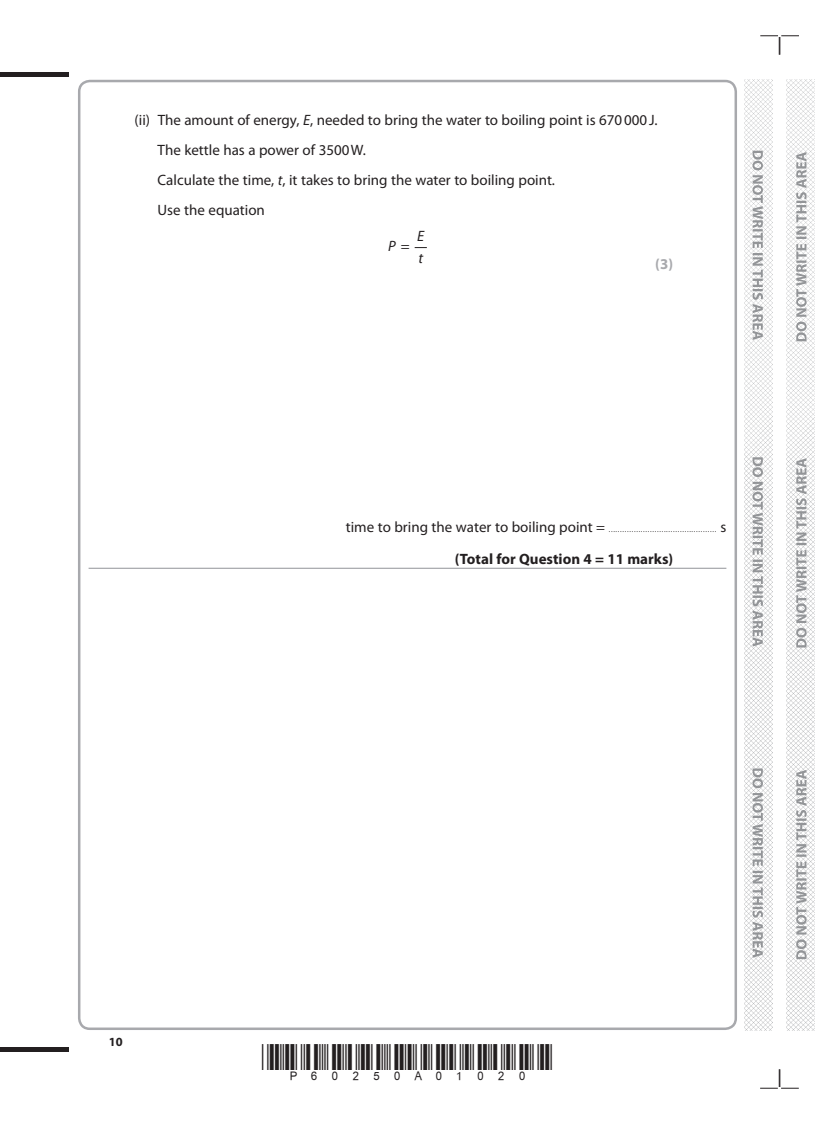
<style>
.page{position:relative;width:815px;height:1124px;background:#fff}
.page>*{position:absolute;margin:0;border:0;box-sizing:border-box;transform-origin:0 0}
.t1{font:15px/30px "Myriad Pro";color:#231f20}
.t2{font:700 15px "Myriad Pro";color:#231f20}
.t3{font:italic 15px/21px "Myriad Pro";color:#231f20}
.t4{font:700 15px "Myriad Pro";color:#a8a9ad}
.t5{font:700 12.5px "Myriad Pro";color:#231f20}
.t6{font:7.5px "Myriad Pro";color:#231f20}
.s1{font-style:italic}
.s2{font-style:normal}
.s3{font-size:15px}
</style>
<div class="page">
<div style="left:0;top:72px;width:69px;height:5px;background:#231f20"></div>
<hr style="left:0;top:1047px;width:69px;height:4px;background:#231f20">
<svg style="left:760px;top:35px;width:39px;height:20px"></svg>
<svg style="left:760px;top:1069px;width:39px;height:19px"></svg>
<img style="left:744px;top:80px;width:28px;height:949px">
<svg style="left:752px;top:151px;width:11px;height:806px"></svg>
<img style="left:787px;top:80px;width:28px;height:949px">
<svg style="left:796px;top:152px;width:11px;height:806px"></svg>
<hr style="left:89px;top:567px;width:637px;height:2px;background:#a8a9ad">
<svg style="left:415px;top:247px;width:12px;height:1px"></svg>
<p class="t1" style="left:158px;top:104px;width:501px;text-indent:-23px">(ii) The amount of energy, <span class="s1">E</span>, needed to bring the water to boiling point is 670000J.<br>The kettle has a power of 3500W.<br>Calculate the time, <span class="s1">t</span>, it takes to bring the water to boiling point.<br>Use the equation</p>
<p class="t3" style="left:388px;top:235px;width:23px">P <span class="s2">=</span></p>
<p class="t3" style="left:417px;top:226px;width:9px">E t</p>
<p class="t4" style="left:655px;top:254px;width:20px">(3)</p>
<p class="t6" style="left:346px;top:524px;width:382px"><span class="s3">time to bring the water to boiling point =</span> ............................................... <span class="s3">s</span></p>
<p class="t2" style="left:455px;top:549px;width:220px">(Total for Question 4 = 11 marks)</p>
<p class="t5" style="left:109px;top:1033px;width:15px">10</p>
</div>
